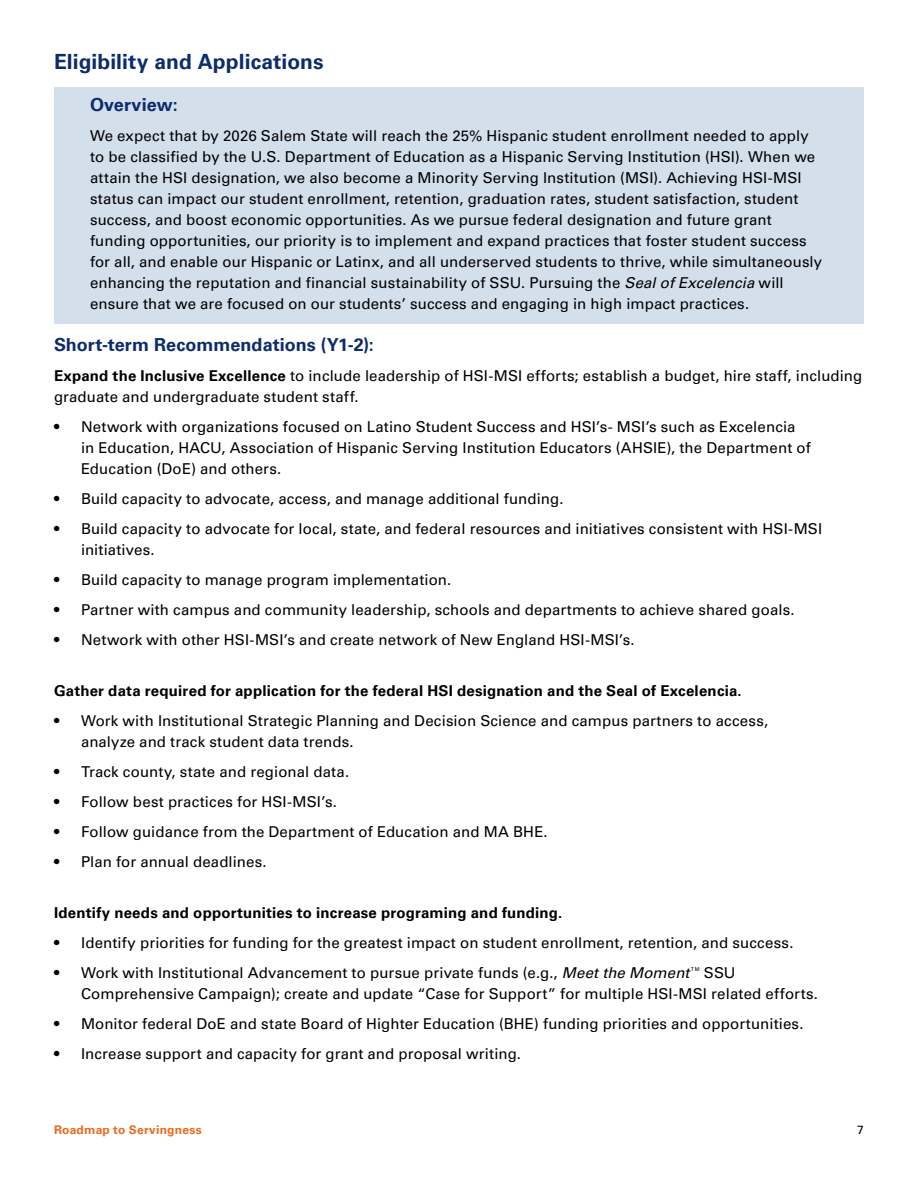
<style>
.page{position:relative;width:918px;height:1188px;background:#fff}
.page>*{position:absolute;margin:0;border:0;box-sizing:border-box;transform-origin:0 0}
.Subhead{font:700 21px "Univers LT Pro 65";letter-spacing:.005em;color:#0d2c6c}
.Subhead_Small{font:700 18px "Univers LT Pro 65";letter-spacing:.005em;color:#0d2c6c}
.Text{font:15px/21px "Univers LT Pro 55 Roman";letter-spacing:.01em;color:#000}
.Bold_Text{font:700 15px "Univers LT Pro 65";letter-spacing:.015em;color:#000}
.t1{font:700 12px "Univers LT Pro 65";letter-spacing:.02em;color:#ea6a20}
.t2{font:12px "Univers LT Pro 55 Roman";color:#000}
.t3{font:5.25px "Univers LT Pro 55 Roman";color:#000}
.s1{font-family:"Univers LT Pro 55";font-style:italic}
.s2{font-family:"Univers LT Pro 65";font-weight:700}
</style>
<div class="page">
<div style="left:54px;top:88px;width:810px;height:236px;background:#d4dfec"></div>
<p class="Subhead" style="left:54px;top:47px;width:271px">Eligibility and Applications</p>
<p class="Subhead_Small" style="left:90px;top:92px;width:89px">Overview:</p>
<p class="Text" style="left:90px;top:125px;width:734px">We expect that by 2026 Salem State will reach the 25% Hispanic student enrollment needed to apply to be classified by the U.S. Department of Education as a Hispanic Serving Institution (HSI). When we attain the HSI designation, we also become a Minority Serving Institution (MSI). Achieving HSI-MSI status can impact our student enrollment, retention, graduation rates, student satisfaction, student success, and boost economic opportunities. As we pursue federal designation and future grant funding opportunities, our priority is to implement and expand practices that foster student success for all, and enable our Hispanic or Latinx, and all underserved students to thrive, while simultaneously enhancing the reputation and financial sustainability of SSU. Pursuing the <span class="s1">Seal of Excelencia</span> will ensure that we are focused on our students’ success and engaging in high impact practices.</p>
<p class="Subhead_Small" style="left:54px;top:332px;width:321px">Short-term Recommendations (Y1-2):</p>
<p class="Text" style="left:54px;top:365px;width:810px"><span class="s2">Expand the Inclusive Excellence</span> to include leadership of HSI-MSI efforts; establish a budget, hire staff, including graduate and undergraduate student staff.</p>
<p class="Text" style="left:81px;top:416px;width:731px;text-indent:-27px">• Network with organizations focused on Latino Student Success and HSI’s- MSI’s such as Excelencia in Education, HACU, Association of Hispanic Serving Institution Educators (AHSIE), the Department of<br>Education (DoE) and others.</p>
<p class="Text" style="left:54px;top:488px;width:511px">• Build capacity to advocate, access, and manage additional funding.</p>
<p class="Text" style="left:81px;top:518px;width:743px;text-indent:-27px">• Build capacity to advocate for local, state, and federal resources and initiatives consistent with HSI-MSI initiatives.</p>
<p class="Text" style="left:54px;top:569px;width:399px">• Build capacity to manage program implementation.</p>
<p class="Text" style="left:54px;top:599px;width:742px">• Partner with campus and community leadership, schools and departments to achieve shared goals.</p>
<p class="Text" style="left:54px;top:629px;width:582px">• Network with other HSI-MSI’s and create network of New England HSI-MSI’s.</p>
<p class="Bold_Text" style="left:54px;top:680px;width:689px">Gather data required for application for the federal HSI designation and the Seal of Excelencia.</p>
<p class="Text" style="left:81px;top:710px;width:689px;text-indent:-27px">• Work with Institutional Strategic Planning and Decision Science and campus partners to access, analyze and track student data trends.</p>
<p class="Text" style="left:54px;top:761px;width:297px">• Track county, state and regional data.</p>
<p class="Text" style="left:54px;top:791px;width:284px">• Follow best practices for HSI-MSI’s.</p>
<p class="Text" style="left:54px;top:821px;width:495px">• Follow guidance from the Department of Education and MA BHE.</p>
<p class="Text" style="left:54px;top:851px;width:214px">• Plan for annual deadlines.</p>
<p class="Bold_Text" style="left:54px;top:902px;width:510px">Identify needs and opportunities to increase programing and funding.</p>
<p class="Text" style="left:54px;top:932px;width:741px">• Identify priorities for funding for the greatest impact on student enrollment, retention, and success.</p>
<p class="Text" style="left:54px;top:962px;width:637px">• Work with Institutional Advancement to pursue private funds (e.g., <span class="s1">Meet the Moment</span></p>
<p class="t3" style="left:691px;top:965px;width:10px">TM</p>
<p class="Text" style="left:81px;top:962px;width:739px;text-indent:623px">SSU<br>Comprehensive Campaign); create and update “Case for Support” for multiple HSI-MSI related efforts.</p>
<p class="Text" style="left:54px;top:1013px;width:751px">• Monitor federal DoE and state Board of Highter Education (BHE) funding priorities and opportunities.</p>
<p class="Text" style="left:54px;top:1043px;width:469px">• Increase support and capacity for grant and proposal writing.</p>
<p class="t1" style="left:54px;top:1121px;width:149px">Roadmap to Servingness</p>
<p class="t2" style="left:857px;top:1121px;width:8px">7</p>
</div>
